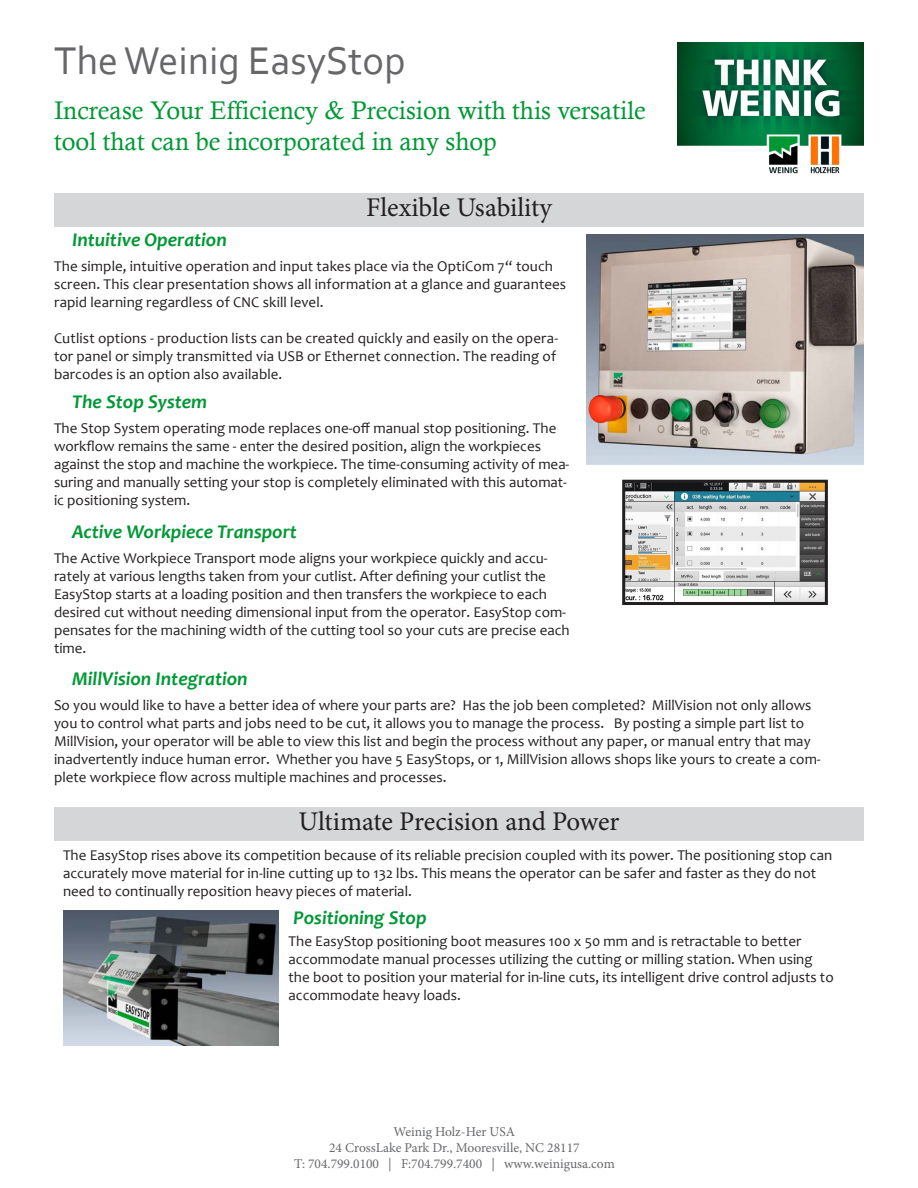
<style>
.page{position:relative;width:918px;height:1188px;background:#fff}
.page>*{position:absolute;margin:0;border:0;box-sizing:border-box;transform-origin:0 0}
.t1{font:40.5px "Corbel";color:#67676a}
.t2{font:27px "Minion Pro";letter-spacing:-.005em;color:#231f20}
.t3{font:25.5px/30.6px "Calisto";color:#009835}
.t4{font:italic 700 19.5px "Candara";color:#009835}
.t5{font:15px/18px "Candara";color:#231f20}
.t6{font:13.5px/16.2px "Minion Pro";color:#67686b;text-align:center}
</style>
<div class="page">
<div style="left:54px;top:193px;width:810px;height:33px;background:#d5d6d8"></div>
<img style="left:586px;top:235px;width:278px;height:229px">
<img style="left:63px;top:910px;width:216px;height:135px">
<div style="left:54px;top:807px;width:810px;height:33px;background:#d5d6d8"></div>
<img style="left:626px;top:484px;width:198px;height:117px">
<div style="left:622px;top:480px;width:206px;height:125px;border:3px solid #231f20"></div>
<img style="left:677px;top:42px;width:187px;height:132px">
<p class="t1" style="left:54px;top:35px;width:353px">The Weinig EasyStop</p>
<p class="t3" style="left:54px;top:95px;width:593px">Increase Your Efficiency &amp; Precision with this versatile tool that can be incorporated in any shop</p>
<p class="t2" style="left:366px;top:190px;width:187px">Flexible Usability</p>
<p class="t4" style="left:72px;top:227px;width:156px">Intuitive Operation</p>
<p class="t5" style="left:54px;top:257px;width:514px">The simple, intuitive operation and input takes place via the OptiCom 7“ touch screen. This clear presentation shows all information at a glance and guarantees rapid learning regardless of CNC skill level.</p>
<p class="t5" style="left:54px;top:329px;width:506px">Cutlist options - production lists can be created quickly and easily on the opera&shy;tor panel or simply transmitted via USB or Ethernet connection. The reading of barcodes is an option also available.</p>
<p class="t4" style="left:72px;top:389px;width:137px">The Stop System</p>
<p class="t5" style="left:54px;top:419px;width:517px">The Stop System operating mode replaces one-off manual stop positioning. The workflow remains the same - enter the desired position, align the workpieces against the stop and machine the workpiece. The time-consuming activity of mea&shy;suring and manually setting your stop is completely eliminated with this automat&shy;ic positioning system.</p>
<p class="t4" style="left:72px;top:519px;width:227px">Active Workpiece Transport</p>
<p class="t5" style="left:54px;top:549px;width:517px">The Active Workpiece Transport mode aligns your workpiece quickly and accu&shy;rately at various lengths taken from your cutlist. After defining your cutlist the EasyStop starts at a loading position and then transfers the workpiece to each desired cut without needing dimensional input from the operator. EasyStop com&shy;pensates for the machining width of the cutting tool so your cuts are precise each time.</p>
<p class="t4" style="left:72px;top:666px;width:177px">MillVision Integration</p>
<p class="t5" style="left:54px;top:696px;width:768px">So you would like to have a better idea of where your parts are? Has the job been completed? MillVision not only allows you to control what parts and jobs need to be cut, it allows you to manage the process. By posting a simple part list to MillVision, your operator will be able to view this list and begin the process without any paper, or manual entry that may inadvertently induce human error. Whether you have 5 EasyStops, or 1, MillVision allows shops like yours to create a com&shy;plete workpiece flow across multiple machines and processes.</p>
<p class="t2" style="left:298px;top:804px;width:323px">Ultimate Precision and Power</p>
<p class="t5" style="left:63px;top:846px;width:771px">The EasyStop rises above its competition because of its reliable precision coupled with its power. The positioning stop can accurately move material for in-line cutting up to 132 lbs. This means the operator can be safer and faster as they do not need to continually reposition heavy pieces of material.</p>
<p class="t4" style="left:293px;top:906px;width:135px">Positioning Stop</p>
<p class="t5" style="left:289px;top:932px;width:547px">The EasyStop positioning boot measures 100 x 50 mm and is retractable to better accommodate manual processes utilizing the cutting or milling station. When using the boot to position your material for in-line cuts, its intelligent drive control adjusts to accommodate heavy loads.</p>
<p class="t6" style="left:394px;top:1123px;width:123px">Weinig Holz-Her USA</p>
<p class="t6" style="left:294px;top:1139px;width:322px">24 CrossLake Park Dr., Mooresville, NC 28117<br>T: 704.799.0100 | F:704.799.7400 | www.weinigusa.com</p>
</div>
